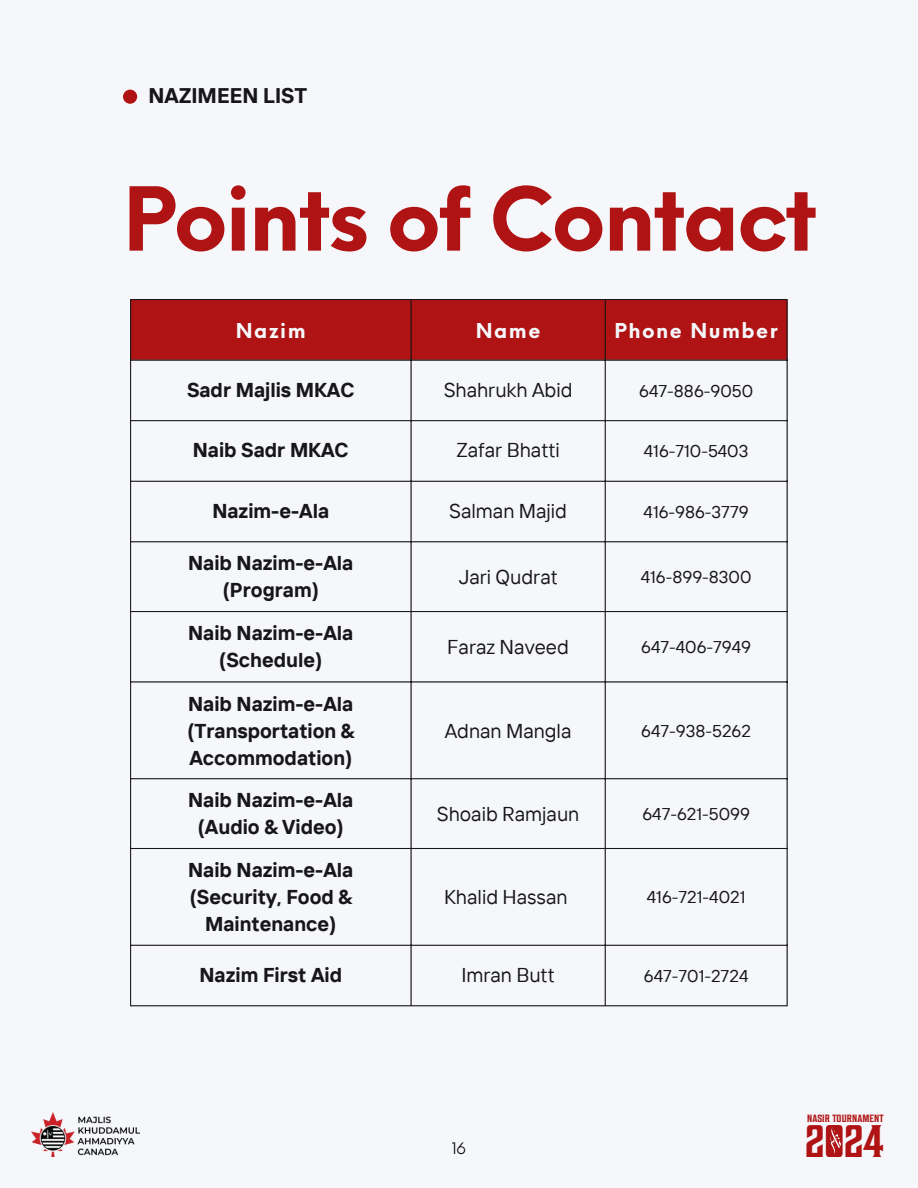
<style>
.page{position:relative;width:918px;height:1188px;background:#f6f7fa}
.page>*{position:absolute;margin:0;border:0;box-sizing:border-box;transform-origin:0 0}
.t1{font:700 85.95px "Neue Einstellung";letter-spacing:-.03em;color:#af1313}
.t2{font:45.6px "Sheepman";color:#af1313}
.t3{font:700 21.15px "TT Interphases";color:#171719}
.t4{font:700 19.95px/27px "TT Interphases";color:#171719}
.t5{font:19.95px "TT Interphases";color:#171719}
.t6{font:700 19.95px "Neue Einstellung";letter-spacing:.075em;color:#f6f7fa}
.t7{font:16.95px "TT Interphases";color:#171719}
.t8{font:15.45px "Neue Einstellung";color:#000}
.t9{font:10.5px "Sheepman";letter-spacing:.01em;color:#af1313}
.s1{font-size:45.45px}
</style>
<div class="page">
<div style="left:131px;top:300px;width:656px;height:60px;background:#af1313"></div>
<svg style="left:131px;top:361px;width:656px;height:644px"></svg>
<hr style="left:130px;top:300px;width:1px;height:705px;background:#171719">
<hr style="left:410px;top:300px;width:2px;height:705px;background:#171719">
<hr style="left:605px;top:300px;width:1px;height:705px;background:#171719">
<hr style="left:787px;top:300px;width:1px;height:705px;background:#171719">
<hr style="left:130px;top:299px;width:658px;height:1px;background:#171719">
<hr style="left:130px;top:360px;width:658px;height:1px;background:#171719">
<hr style="left:130px;top:420px;width:658px;height:1px;background:#171719">
<hr style="left:130px;top:481px;width:658px;height:1px;background:#171719">
<hr style="left:130px;top:541px;width:658px;height:1px;background:#171719">
<hr style="left:130px;top:611px;width:658px;height:1px;background:#171719">
<hr style="left:130px;top:681px;width:658px;height:2px;background:#171719">
<hr style="left:130px;top:778px;width:658px;height:1px;background:#171719">
<hr style="left:130px;top:848px;width:658px;height:1px;background:#171719">
<hr style="left:130px;top:945px;width:658px;height:1px;background:#171719">
<hr style="left:130px;top:1005px;width:658px;height:1px;background:#171719">
<div style="left:123px;top:90px;width:14px;height:14px;background:#af1313;border-radius:50%"></div>
<img style="left:31px;top:1113px;width:108px;height:44px">
<img style="left:828px;top:1128px;width:13px;height:26px">
<p class="t3" style="left:148px;top:82px;width:160px">NAZIMEEN LIST</p>
<p class="t1" style="left:123px;top:141px;width:696px">Points of Contact</p>
<p class="t6" style="left:236px;top:313px;width:71px">Nazim</p>
<h1 class="t6" style="left:476px;top:313px;width:66px">Name</h1>
<p class="t6" style="left:615px;top:313px;width:165px">Phone Number</p>
<p class="t4" style="left:187px;top:376px;width:169px">Sadr Majlis MKAC</p>
<p class="t5" style="left:444px;top:377px;width:130px">Shahrukh Abid</p>
<p class="t7" style="left:639px;top:380px;width:115px">647-886-9050</p>
<p class="t4" style="left:193px;top:436px;width:157px">Naib Sadr MKAC</p>
<p class="t5" style="left:456px;top:437px;width:105px">Zafar Bhatti</p>
<p class="t7" style="left:644px;top:440px;width:106px">416-710-5403</p>
<p class="t4" style="left:212px;top:497px;width:118px">Nazim-e-Ala</p>
<p class="t5" style="left:449px;top:498px;width:119px">Salman Majid</p>
<p class="t7" style="left:644px;top:501px;width:107px">416-986-3779</p>
<p class="t4" style="left:188px;top:549px;width:167px">Naib Nazim-e-Ala</p>
<p class="t4" style="left:223px;top:576px;width:98px">(Program)</p>
<p class="t5" style="left:458px;top:564px;width:101px">Jari Qudrat</p>
<p class="t7" style="left:641px;top:566px;width:112px">416-899-8300</p>
<p class="t4" style="left:188px;top:619px;width:167px">Naib Nazim-e-Ala</p>
<p class="t4" style="left:219px;top:646px;width:105px">(Schedule)</p>
<p class="t5" style="left:447px;top:634px;width:123px">Faraz Naveed</p>
<p class="t7" style="left:641px;top:636px;width:112px">647-406-7949</p>
<p class="t4" style="left:188px;top:690px;width:167px">Naib Nazim-e-Ala</p>
<p class="t4" style="left:187px;top:717px;width:168px">(Transportation &amp;<br>Accommodation)</p>
<p class="t5" style="left:445px;top:718px;width:128px">Adnan Mangla</p>
<p class="t7" style="left:641px;top:720px;width:111px">647-938-5262</p>
<p class="t4" style="left:188px;top:786px;width:167px">Naib Nazim-e-Ala</p>
<p class="t4" style="left:198px;top:813px;width:147px">(Audio &amp; Video)</p>
<p class="t5" style="left:437px;top:801px;width:144px">Shoaib Ramjaun</p>
<p class="t7" style="left:642px;top:803px;width:109px">647-621-5099</p>
<p class="t4" style="left:188px;top:856px;width:167px">Naib Nazim-e-Ala</p>
<p class="t4" style="left:190px;top:883px;width:163px;text-align:center">(Security, Food &amp;<br>Maintenance)</p>
<p class="t5" style="left:444px;top:884px;width:125px">Khalid Hassan</p>
<p class="t7" style="left:647px;top:886px;width:100px">416-721-4021</p>
<p class="t4" style="left:199px;top:961px;width:144px">Nazim First Aid</p>
<p class="t5" style="left:461px;top:962px;width:95px">Imran Butt</p>
<p class="t7" style="left:644px;top:965px;width:106px">647-701-2724</p>
<p class="t8" style="left:452px;top:1135px;width:16px">16</p>
<p class="t9" style="left:807px;top:1113px;width:78px">NASIR TOURNAMENT</p>
<h2 class="t2" style="left:805px;top:1116px;width:80px">2<span class="s1">0</span>24</h2>
</div>
